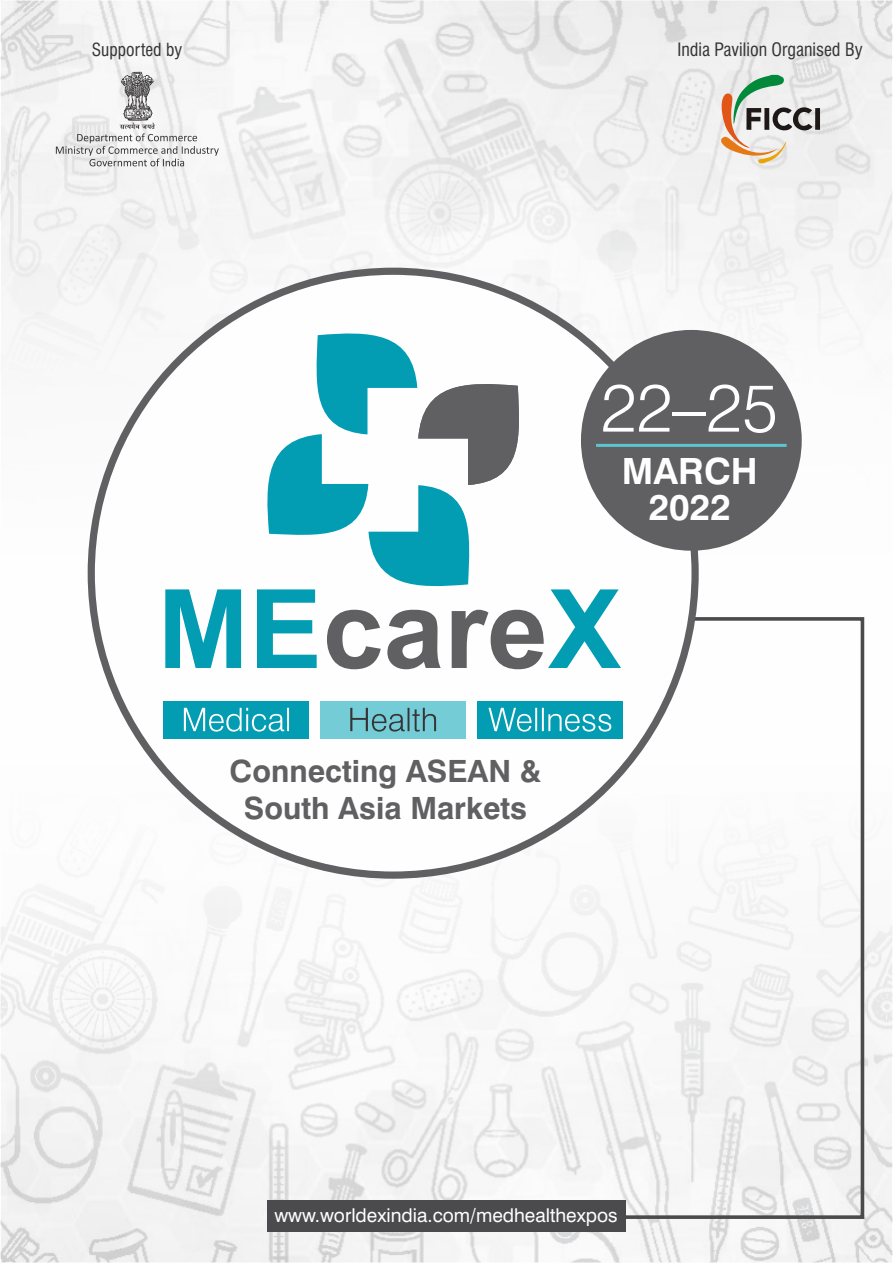
<style>
.page{position:relative;width:893px;height:1263px;background:#fff}
.page>*{position:absolute;margin:0;border:0;box-sizing:border-box;transform-origin:0 0}
.t1{font:300 67.35px "Swiss 721 BT";color:#fefefe}
.t2{font:700 36.15px/36px "Swiss 721 BT";color:#fefefe;text-align:center}
.t3{font:700 30.6px/36.8px "Swiss 721 BT";color:#606062;text-align:center}
.t4{font:19.05px "Swiss 721 BT";color:#fefefe}
.t5{font:condensed 18px "Swiss 721 BT";color:#373435}
.t6{font:condensed 17.55px "Swiss 721 BT";color:#373435}
</style>
<div class="page">
<img style="left:2px;top:691px;width:889px;height:570px">
<img style="left:2px;top:2px;width:889px;height:688px">
<svg style="left:443px;top:615px;width:423px;height:606px"></svg>
<div style="left:88px;top:268px;width:611px;height:611px;background:#fefefe;border:7px solid #606062;border-radius:50%"></div>
<div style="left:581px;top:330px;width:221px;height:221px;background:#606062;border-radius:50%"></div>
<hr style="left:596px;top:444px;width:191px;height:3px;background:#5cc6d0">
<div style="left:164px;top:701px;width:145px;height:37px;background:#029cb3"></div>
<svg style="left:184px;top:708px;width:105px;height:24px"></svg>
<div style="left:320px;top:701px;width:146px;height:37px;background:#73ccd6"></div>
<svg style="left:350px;top:708px;width:86px;height:24px"></svg>
<div style="left:477px;top:701px;width:146px;height:37px;background:#029cb3"></div>
<svg style="left:488px;top:708px;width:123px;height:24px"></svg>
<svg style="left:165px;top:331px;width:456px;height:338px"></svg>
<svg style="left:56px;top:71px;width:163px;height:95px"></svg>
<div style="left:815px;top:108px;width:5px;height:22px;background:#1e1916"></div>
<svg style="left:718px;top:75px;width:94px;height:88px"></svg>
<div style="left:267px;top:1201px;width:359px;height:31px;background:#4b4b4d"></div>
<p class="t6" style="left:92px;top:43px;width:92px">Supported by</p>
<p class="t5" style="left:677px;top:43px;width:187px">India Pavilion Organised By</p>
<h1 class="t1" style="left:601px;top:380px;width:179px">22–25</h1>
<h2 class="t2" style="left:622px;top:456px;width:137px">MARCH<br>2022</h2>
<h3 class="t3" style="left:230px;top:755px;width:313px">Connecting ASEAN &amp;<br>South Asia Markets</h3>
<p class="t4" style="left:274px;top:1207px;width:345px">www.worldexindia.com/medhealthexpos</p>
</div>
